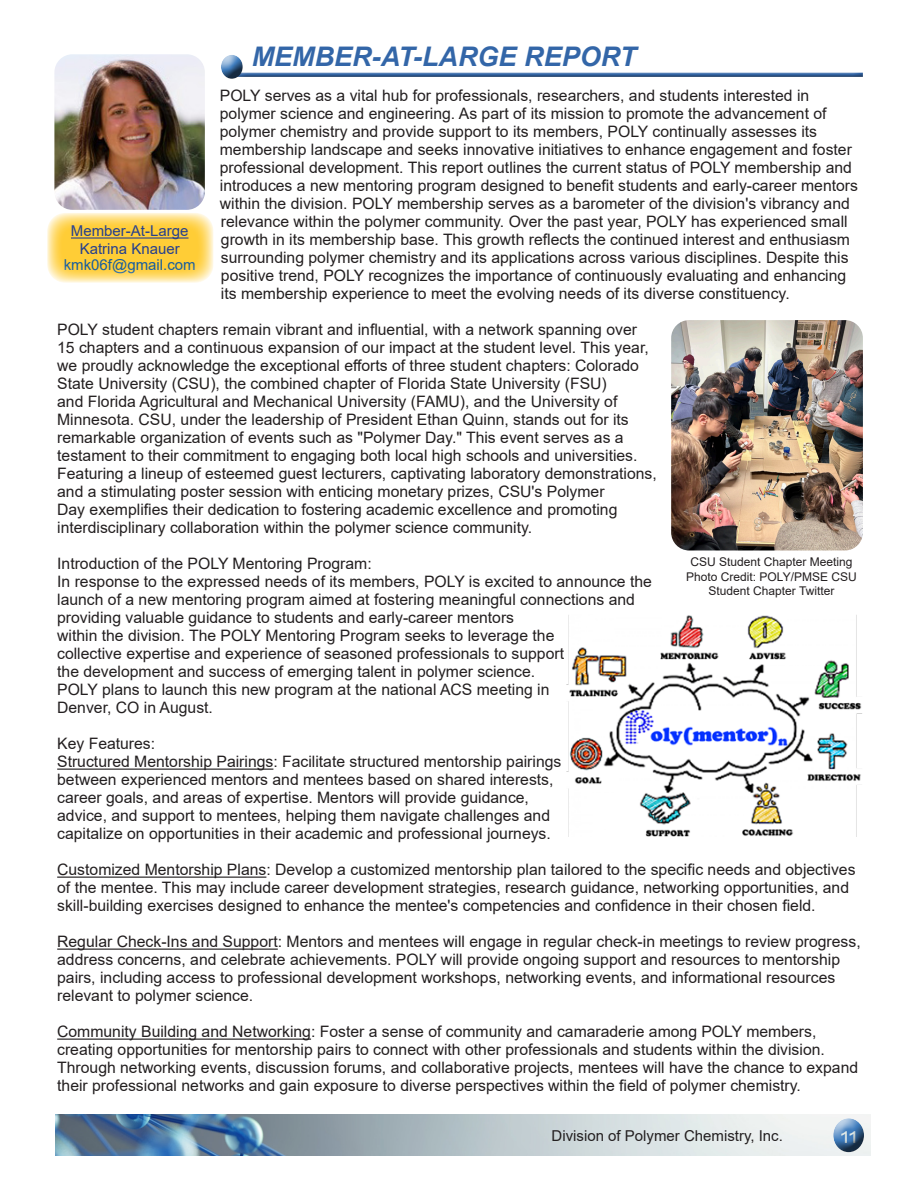
<style>
.page{position:relative;width:918px;height:1188px;background:#fff}
.page>*{position:absolute;margin:0;border:0;box-sizing:border-box;transform-origin:0 0}
.t1{font:italic 700 27px "Arial";color:#3366a8}
.t2{font:21px "Arial";color:#e0e9e6}
.t3{font:15.75px/18px "Arial";color:#231f20}
.t4{font:15px "Arial";color:#231f20}
.t5{font:15px/18px "Arial";color:#253f8e;text-align:center}
.t6{font:15px "Arial";color:#175d9e}
.t7{font:12px/14.4px "Arial";color:#231f20;text-align:center}
</style>
<div class="page">
<img style="left:56px;top:1115px;width:815px;height:40px">
<div style="left:826px;top:1117px;width:44px;height:33px;background:#fff;opacity:.75"></div>
<div style="left:827px;top:1119px;width:48px;height:34px;background:#231f20;opacity:.75"></div>
<hr style="left:57px;top:769px;width:216px;height:1px;background:#231f20">
<hr style="left:57px;top:877px;width:209px;height:1px;background:#231f20">
<hr style="left:57px;top:949px;width:221px;height:1px;background:#231f20">
<hr style="left:57px;top:1039px;width:254px;height:1px;background:#231f20">
<div style="left:236px;top:70px;width:629px;height:7px;background:#231f20;opacity:.75"></div>
<div style="left:214px;top:53px;width:40px;height:27px;background:#231f20;opacity:.75"></div>
<img style="left:54px;top:54px;width:151px;height:156px">
<svg style="left:47px;top:213px;width:166px;height:70px;background:#ffd65e"></svg>
<hr style="left:71px;top:237px;width:118px;height:2px;background:#253f8e">
<img style="left:568px;top:616px;width:293px;height:219px">
<img style="left:671px;top:320px;width:192px;height:230px">
<p class="t1" style="left:252px;top:39px;width:386px">MEMBER-AT-LARGE REPORT</p>
<p class="t3" style="left:220px;top:87px;width:640px">POLY serves as a vital hub for professionals, researchers, and students interested in polymer science and engineering. As part of its mission to promote the advancement of polymer chemistry and provide support to its members, POLY continually assesses its membership landscape and seeks innovative initiatives to enhance engagement and foster professional development. This report outlines the current status of POLY membership and introduces a new mentoring program designed to benefit students and early-career mentors within the division. POLY membership serves as a barometer of the division's vibrancy and relevance within the polymer community. Over the past year, POLY has experienced small growth in its membership base. This growth reflects the continued interest and enthusiasm surrounding polymer chemistry and its applications across various disciplines. Despite this positive trend, POLY recognizes the importance of continuously evaluating and enhancing its membership experience to meet the evolving needs of its diverse constituency.</p>
<p class="t3" style="left:57px;top:321px;width:601px">POLY student chapters remain vibrant and influential, with a network spanning over 15 chapters and a continuous expansion of our impact at the student level. This year, we proudly acknowledge the exceptional efforts of three student chapters: Colorado State University (CSU), the combined chapter of Florida State University (FSU)<br>and Florida Agricultural and Mechanical University (FAMU), and the University of Minnesota. CSU, under the leadership of President Ethan Quinn, stands out for its remarkable organization of events such as "Polymer Day." This event serves as a testament to their commitment to engaging both local high schools and universities.<br>Featuring a lineup of esteemed guest lecturers, captivating laboratory demonstrations, and a stimulating poster session with enticing monetary prizes, CSU's Polymer<br>Day exemplifies their dedication to fostering academic excellence and promoting interdisciplinary collaboration within the polymer science community.</p>
<p class="t3" style="left:57px;top:555px;width:316px">Introduction of the POLY Mentoring Program:</p>
<p class="t3" style="left:57px;top:573px;width:596px">In response to the expressed needs of its members, POLY is excited to announce the launch of a new mentoring program aimed at fostering meaningful connections and providing valuable guidance to students and early-career mentors<br>within the division. The POLY Mentoring Program seeks to leverage the<br>collective expertise and experience of seasoned professionals to support<br>the development and success of emerging talent in polymer science.<br>POLY plans to launch this new program at the national ACS meeting in<br>Denver, CO in August.</p>
<p class="t3" style="left:57px;top:735px;width:100px">Key Features:</p>
<p class="t3" style="left:57px;top:753px;width:506px">Structured Mentorship Pairings: Facilitate structured mentorship pairings between experienced mentors and mentees based on shared interests, career goals, and areas of expertise. Mentors will provide guidance, advice, and support to mentees, helping them navigate challenges and capitalize on opportunities in their academic and professional journeys.</p>
<p class="t3" style="left:57px;top:861px;width:800px">Customized Mentorship Plans: Develop a customized mentorship plan tailored to the specific needs and objectives of the mentee. This may include career development strategies, research guidance, networking opportunities, and skill-building exercises designed to enhance the mentee's competencies and confidence in their chosen field.</p>
<p class="t3" style="left:57px;top:933px;width:805px">Regular Check-Ins and Support: Mentors and mentees will engage in regular check-in meetings to review progress, address concerns, and celebrate achievements. POLY will provide ongoing support and resources to mentorship pairs, including access to professional development workshops, networking events, and informational resources relevant to polymer science.</p>
<p class="t3" style="left:57px;top:1023px;width:802px">Community Building and Networking: Foster a sense of community and camaraderie among POLY members, creating opportunities for mentorship pairs to connect with other professionals and students within the division.<br>Through networking events, discussion forums, and collaborative projects, mentees will have the chance to expand their professional networks and gain exposure to diverse perspectives within the field of polymer chemistry.</p>
<p class="t5" style="left:71px;top:222px;width:119px">Member-At-Large<br>Katrina Knauer</p>
<p class="t6" style="left:64px;top:255px;width:133px">kmk06f@gmail.com</p>
<p class="t7" style="left:690px;top:555px;width:164px">CSU Student Chapter Meeting</p>
<p class="t7" style="left:686px;top:569px;width:172px">Photo Credit: POLY/PMSE CSU<br>Student Chapter Twitter</p>
<p class="t4" style="left:552px;top:1126px;width:233px">Division of Polymer Chemistry, Inc.</p>
<h2 class="t2" style="left:841px;top:1121px;width:18px">11</h2>
</div>
